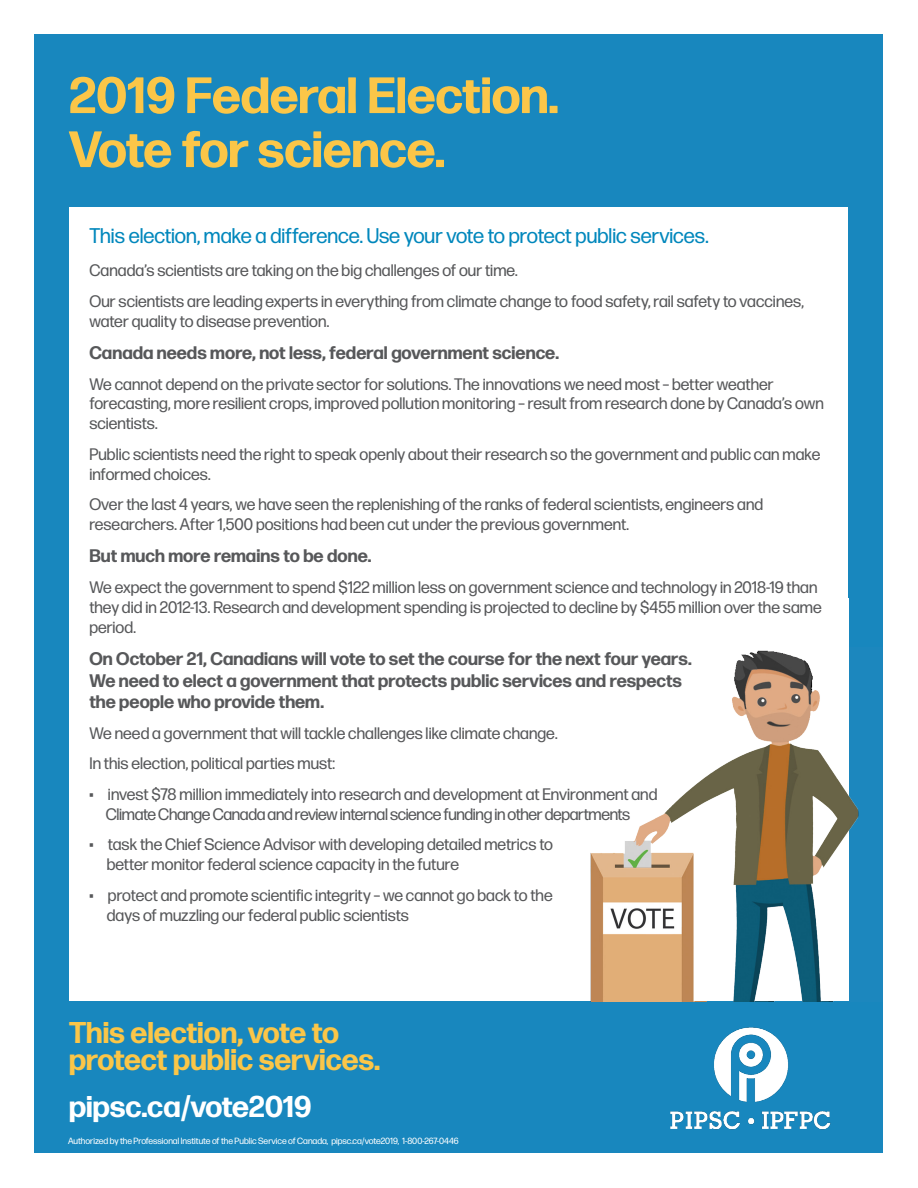
<style>
.page{position:relative;width:918px;height:1188px;background:#fff}
.page>*{position:absolute;margin:0;border:0;box-sizing:border-box;transform-origin:0 0}
.t1{font:700 51px "Forma DJR Deck";color:#fbc648}
.t2{font:700 30px/27px "Forma DJR Deck";color:#fbc648}
.t3{font:700 30px "Forma DJR Deck";color:#fff}
.Smaller_Headline{font:21.15px "Forma DJR Deck";color:#0187bc}
.Body_Copy{font:700 18.15px/21.6px "Forma DJR Deck";color:#57585a}
.Body_Copy-2{font:16.65px/19.8px "Forma DJR Deck";letter-spacing:.005em;color:#57585a}
.Body_Copy-3{font:16.65px "Forma DJR Deck";letter-spacing:-.02em;color:#57585a}
.t4{font:9px "Forma DJR Deck";color:#fff}
</style>
<div class="page">
<div style="left:35px;top:35px;width:848px;height:1118px;background:#1887be"></div>
<div style="left:70px;top:207px;width:778px;height:794px;background:#fff"></div>
<img style="left:590px;top:613px;width:269px;height:388px">
<img style="left:670px;top:1027px;width:161px;height:103px">
<p class="t1" style="left:69px;top:63px;width:491px">2019 Federal Election.</p>
<p class="t1" style="left:69px;top:117px;width:378px">Vote for science.</p>
<p class="Smaller_Headline" style="left:89px;top:222px;width:621px">This election, make a difference. Use your vote to protect public services.</p>
<p class="Body_Copy-2" style="left:89px;top:260px;width:430px">Canada’s scientists are taking on the big challenges of our time.</p>
<p class="Body_Copy-2" style="left:89px;top:291px;width:716px">Our scientists are leading experts in everything from climate change to food safety, rail safety to vaccines, water quality to disease prevention.</p>
<p class="Body_Copy" style="left:89px;top:341px;width:471px">Canada needs more, not less, federal government science.</p>
<p class="Body_Copy-2" style="left:89px;top:373px;width:736px">We cannot depend on the private sector for solutions. The innovations we need most – better weather forecasting, more resilient crops, improved pollution monitoring – result from research done by Canada’s own scientists.</p>
<p class="Body_Copy-2" style="left:89px;top:444px;width:733px">Public scientists need the right to speak openly about their research so the government and public can make informed choices.</p>
<p class="Body_Copy-2" style="left:89px;top:494px;width:675px">Over the last 4 years, we have seen the replenishing of the ranks of federal scientists, engineers and researchers. After 1,500 positions had been cut under the previous government.</p>
<p class="Body_Copy" style="left:89px;top:545px;width:284px">But much more remains to be done.</p>
<p class="Body_Copy-2" style="left:89px;top:577px;width:734px">We expect the government to spend $122 million less on government science and technology in 2018-19 than they did in 2012-13. Research and development spending is projected to decline by $455 million over the same period.</p>
<p class="Body_Copy" style="left:89px;top:647px;width:604px">On October 21, Canadians will vote to set the course for the next four years.<br>We need to elect a government that protects public services and respects the people who provide them.</p>
<p class="Body_Copy-2" style="left:89px;top:723px;width:470px">We need a government that will tackle challenges like climate change.</p>
<p class="Body_Copy-2" style="left:89px;top:753px;width:247px">In this election, political parties must:</p>
<p class="Body_Copy-2" style="left:89px;top:784px;width:570px">• invest $78 million immediately into research and development at Environment and</p>
<p class="Body_Copy-3" style="left:106px;top:804px;width:526px">Climate Change Canada and review internal science funding in other departments</p>
<p class="Body_Copy-2" style="left:89px;top:834px;width:465px">• task the Chief Science Advisor with developing detailed metrics to</p>
<p class="Body_Copy-2" style="left:107px;top:854px;width:354px">better monitor federal science capacity in the future</p>
<p class="Body_Copy-2" style="left:89px;top:885px;width:465px">• protect and promote scientific integrity – we cannot go back to the</p>
<p class="Body_Copy-2" style="left:107px;top:904px;width:304px">days of muzzling our federal public scientists</p>
<p class="t2" style="left:69px;top:1018px;width:313px">This election, vote to protect public services.</p>
<p class="t3" style="left:69px;top:1088px;width:244px">pipsc.ca/vote2019</p>
<p class="t4" style="left:68px;top:1135px;width:392px">Authorized by the Professional Institute of the Public Service of Canada, pipsc.ca/vote2019, 1-800-267-0446</p>
</div>
